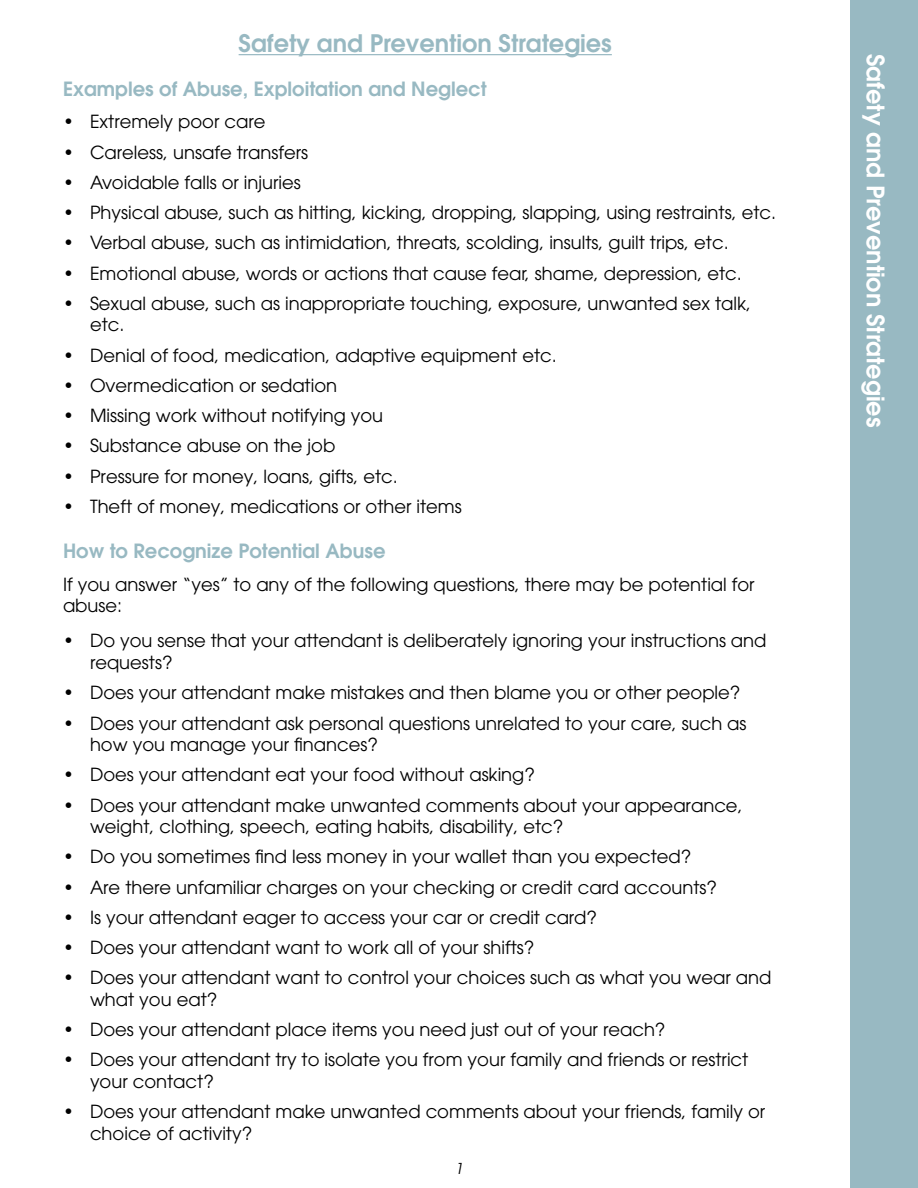
<style>
.page{position:relative;width:918px;height:1188px;background:#fff}
.page>*{position:absolute;margin:0;border:0;box-sizing:border-box;transform-origin:0 0}
.t1{font:600 24px "Avant Garde";color:#98b9c2}
.t2{font:600 24px "Avant Garde";color:#fff}
.Level_1{font:600 19.5px "Avant Garde";color:#98b9c2}
.bullet{font:18px/21.6px "Avant Garde";color:#000}
.t3{font:italic 15px "Avant Garde";color:#000}
</style>
<div class="page">
<div style="left:850px;top:0;width:68px;height:1188px;background:#98b9c2"></div>
<hr style="left:239px;top:54px;width:373px;height:1px;background:#98b9c2">
<p class="t1" style="left:239px;top:28px;width:375px">Safety and Prevention Strategies</p>
<p class="Level_1" style="left:63px;top:76px;width:425px">Examples of Abuse, Exploitation and Neglect</p>
<p class="bullet" style="left:63px;top:111px;width:204px">• Extremely poor care</p>
<p class="bullet" style="left:63px;top:141px;width:247px">• Careless, unsafe transfers</p>
<p class="bullet" style="left:63px;top:171px;width:239px">• Avoidable falls or injuries</p>
<p class="bullet" style="left:63px;top:202px;width:715px">• Physical abuse, such as hitting, kicking, dropping, slapping, using restraints, etc.</p>
<p class="bullet" style="left:63px;top:232px;width:667px">• Verbal abuse, such as intimidation, threats, scolding, insults, guilt trips, etc.</p>
<p class="bullet" style="left:63px;top:262px;width:680px">• Emotional abuse, words or actions that cause fear, shame, depression, etc.</p>
<p class="bullet" style="left:90px;top:292px;width:663px;text-indent:-27px">• Sexual abuse, such as inappropriate touching, exposure, unwanted sex talk, etc.</p>
<p class="bullet" style="left:63px;top:344px;width:495px">• Denial of food, medication, adaptive equipment etc.</p>
<p class="bullet" style="left:63px;top:374px;width:276px">• Overmedication or sedation</p>
<p class="bullet" style="left:63px;top:405px;width:322px">• Missing work without notifying you</p>
<p class="bullet" style="left:63px;top:435px;width:274px">• Substance abuse on the job</p>
<p class="bullet" style="left:63px;top:465px;width:336px">• Pressure for money, loans, gifts, etc.</p>
<p class="bullet" style="left:63px;top:495px;width:400px">• Theft of money, medications or other items</p>
<p class="Level_1" style="left:63px;top:538px;width:324px">How to Recognize Potential Abuse</p>
<p class="bullet" style="left:63px;top:573px;width:693px">If you answer “yes” to any of the following questions, there may be potential for abuse:</p>
<p class="bullet" style="left:90px;top:630px;width:678px;text-indent:-27px">• Do you sense that your attendant is deliberately ignoring your instructions and requests?</p>
<p class="bullet" style="left:63px;top:682px;width:679px">• Does your attendant make mistakes and then blame you or other people?</p>
<p class="bullet" style="left:90px;top:712px;width:658px;text-indent:-27px">• Does your attendant ask personal questions unrelated to your care, such as how you manage your finances?</p>
<p class="bullet" style="left:63px;top:764px;width:474px">• Does your attendant eat your food without asking?</p>
<p class="bullet" style="left:90px;top:794px;width:654px;text-indent:-27px">• Does your attendant make unwanted comments about your appearance, weight, clothing, speech, eating habits, disability, etc?</p>
<p class="bullet" style="left:63px;top:846px;width:630px">• Do you sometimes find less money in your wallet than you expected?</p>
<p class="bullet" style="left:63px;top:876px;width:656px">• Are there unfamiliar charges on your checking or credit card accounts?</p>
<p class="bullet" style="left:63px;top:907px;width:536px">• Is your attendant eager to access your car or credit card?</p>
<p class="bullet" style="left:63px;top:937px;width:473px">• Does your attendant want to work all of your shifts?</p>
<p class="bullet" style="left:90px;top:967px;width:683px;text-indent:-27px">• Does your attendant want to control your choices such as what you wear and what you eat?</p>
<p class="bullet" style="left:63px;top:1019px;width:604px">• Does your attendant place items you need just out of your reach?</p>
<p class="bullet" style="left:90px;top:1049px;width:660px;text-indent:-27px">• Does your attendant try to isolate you from your family and friends or restrict your contact?</p>
<p class="bullet" style="left:90px;top:1101px;width:677px;text-indent:-27px">• Does your attendant make unwanted comments about your friends, family or choice of activity?</p>
<p class="t3" style="left:455px;top:1160px;width:10px">1</p>
<p class="t2" style="left:891px;top:54px;width:375px;rotate:90deg">Safety and Prevention Strategies</p>
</div>
